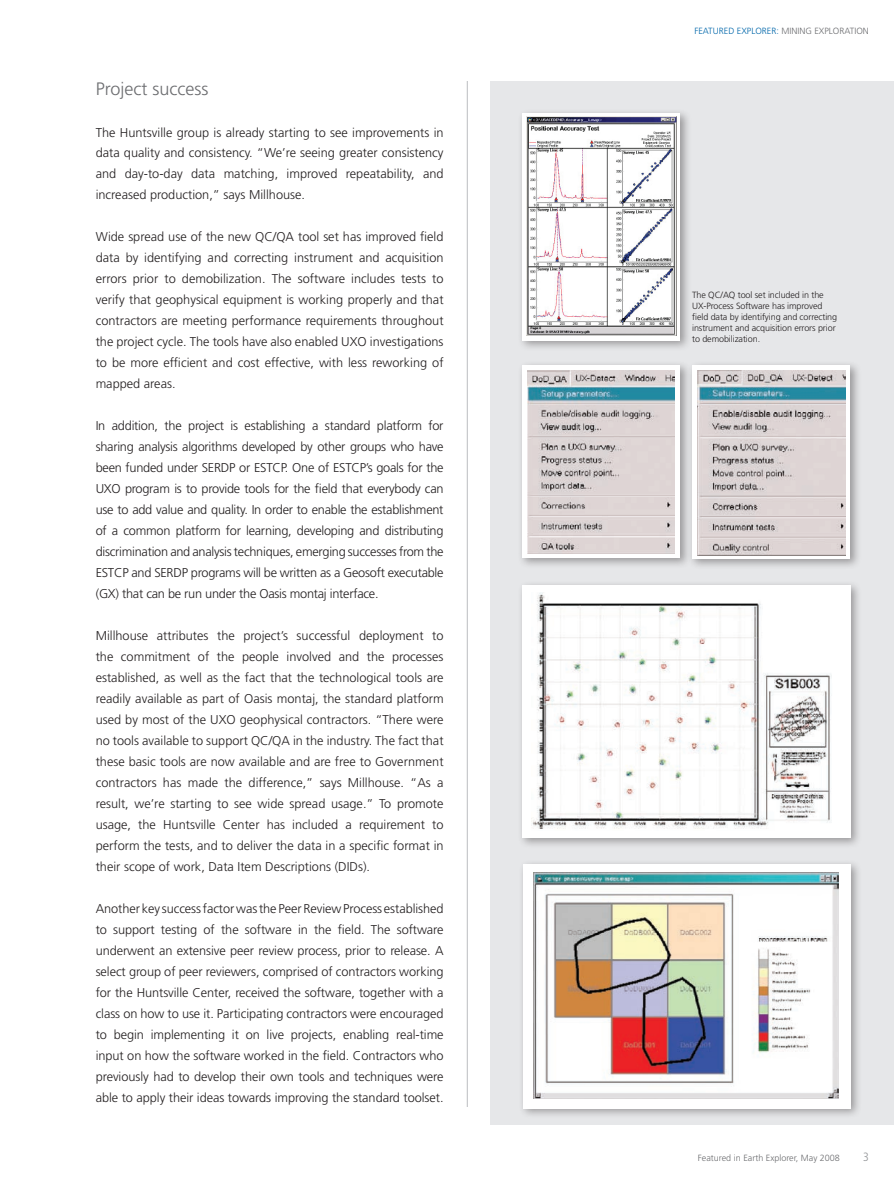
<style>
.page{position:relative;width:894px;height:1188px;background:#fff}
.page>*{position:absolute;margin:0;border:0;box-sizing:border-box;transform-origin:0 0}
.t1{font:300 18px "Frutiger LT Std";color:#6c6d70}
.t2{font:300 12.75px/21px "Frutiger LT Std";letter-spacing:-.005em;color:#231f20;text-align:justify}
.t3{font:300 condensed 12px "Frutiger LT Std";color:#939598}
.t4{font:300 9px/10.8px "Frutiger LT Std";letter-spacing:-.01em;color:#231f20}
.t5{font:300 9px "Frutiger LT Std";color:#6c6d70}
.t6{font:300 9px "Frutiger LT Std";color:#6c6d70}
.s1{color:#0067aa}
</style>
<div class="page">
<div style="left:490px;top:81px;width:403px;height:1043px;background:#e6e7e9"></div>
<hr style="left:466px;top:81px;width:1px;height:1026px;background:#bcbdc0">
<div style="left:517px;top:108px;width:180px;height:250px;background:#231f20;opacity:.4"></div>
<svg style="left:522px;top:113px;width:158px;height:227px;fill:#fff"></svg>
<img style="left:527px;top:117px;width:148px;height:218px">
<div style="left:517px;top:360px;width:180px;height:215px;background:#231f20;opacity:.4"></div>
<div style="left:522px;top:366px;width:158px;height:192px;background:#fff"></div>
<img style="left:527px;top:370px;width:147px;height:183px">
<div style="left:687px;top:360px;width:180px;height:216px;background:#231f20;opacity:.4"></div>
<svg style="left:692px;top:366px;width:157px;height:193px;background:#f2f1f1"></svg>
<img style="left:697px;top:371px;width:147px;height:184px">
<div style="left:517px;top:580px;width:350px;height:276px;background:#231f20;opacity:.4"></div>
<div style="left:522px;top:585px;width:328px;height:253px;background:#fff"></div>
<img style="left:531px;top:592px;width:301px;height:237px">
<div style="left:517px;top:859px;width:350px;height:267px;background:#231f20;opacity:.4"></div>
<div style="left:523px;top:864px;width:327px;height:244px;background:#fff"></div>
<img style="left:533px;top:873px;width:305px;height:225px">
<h1 class="t1" style="left:96px;top:78px;width:114px">Project success</h1>
<p class="t2" style="left:96px;top:122px;width:349px">The Huntsville group is already starting to see improvements in data quality and consistency. “We’re seeing greater consistency and day-to-day data matching, improved repeatability, and increased production,” says Millhouse.</p>
<p class="t2" style="left:96px;top:227px;width:349px">Wide spread use of the new QC/QA tool set has improved field data by identifying and correcting instrument and acquisition errors prior to demobilization. The software includes tests to verify that geophysical equipment is working properly and that contractors are meeting performance requirements throughout the project cycle. The tools have also enabled UXO investigations to be more efficient and cost effective, with less reworking of mapped areas.</p>
<p class="t2" style="left:96px;top:416px;width:349px">In addition, the project is establishing a standard platform for sharing analysis algorithms developed by other groups who have been funded under SERDP</p>
<p class="t2" style="left:96px;top:458px;width:349px;text-indent:143px">or ESTCP. One of ESTCP’s goals for the UXO program is to provide tools for the field that everybody can use to add value and quality. In order to enable the establishment of a common platform for learning, developing and distributing discrimination and analysis techniques, emerging successes from the ESTCP and SERDP</p>
<p class="t2" style="left:96px;top:563px;width:349px;text-indent:95px">programs will be written as a Geosoft executable (GX) that can be run under the Oasis montaj interface.</p>
<p class="t2" style="left:96px;top:626px;width:349px">Millhouse attributes the project’s successful deployment to the commitment of the people involved and the processes established, as well as the fact that the technological tools are readily available as part of Oasis montaj, the standard platform used by most of the UXO geophysical contractors. “There were no tools available to support QC/QA in the industry. The fact that these basic tools are now available and are free to Government contractors has made the difference,” says Millhouse. “As a result, we’re starting to see wide spread usage.” To promote usage, the Huntsville Center has included a requirement to perform the tests, and to deliver the data in a specific format in their scope of work, Data Item Descriptions (DIDs).</p>
<p class="t2" style="left:96px;top:899px;width:349px">Another key success factor was the Peer Review Process established to support testing of the software in the field. The software underwent an extensive peer review process, prior to release. A select group of peer reviewers, comprised of contractors working for the Huntsville Center, received the software, together with a class on how to use it. Participating contractors were encouraged to begin implementing it on live projects, enabling real-time input on how the software worked in the field. Contractors who previously had to develop their own tools and techniques were able to apply their ideas towards improving the standard toolset.</p>
<p class="t5" style="left:694px;top:26px;width:176px"><span class="s1">Featured Explorer</span><span class="s1">:</span> MINING EXPLORATION</p>
<p class="t4" style="left:692px;top:290px;width:146px">The QC/AQ tool set included in the UX-Process Software has improved field data by identifying and correcting instrument and acquisition errors prior to demobilization.</p>
<p class="t6" style="left:697px;top:1153px;width:143px">Featured in Earth Explorer, May 2008</p>
<p class="t3" style="left:862px;top:1150px;width:7px">3</p>
</div>
